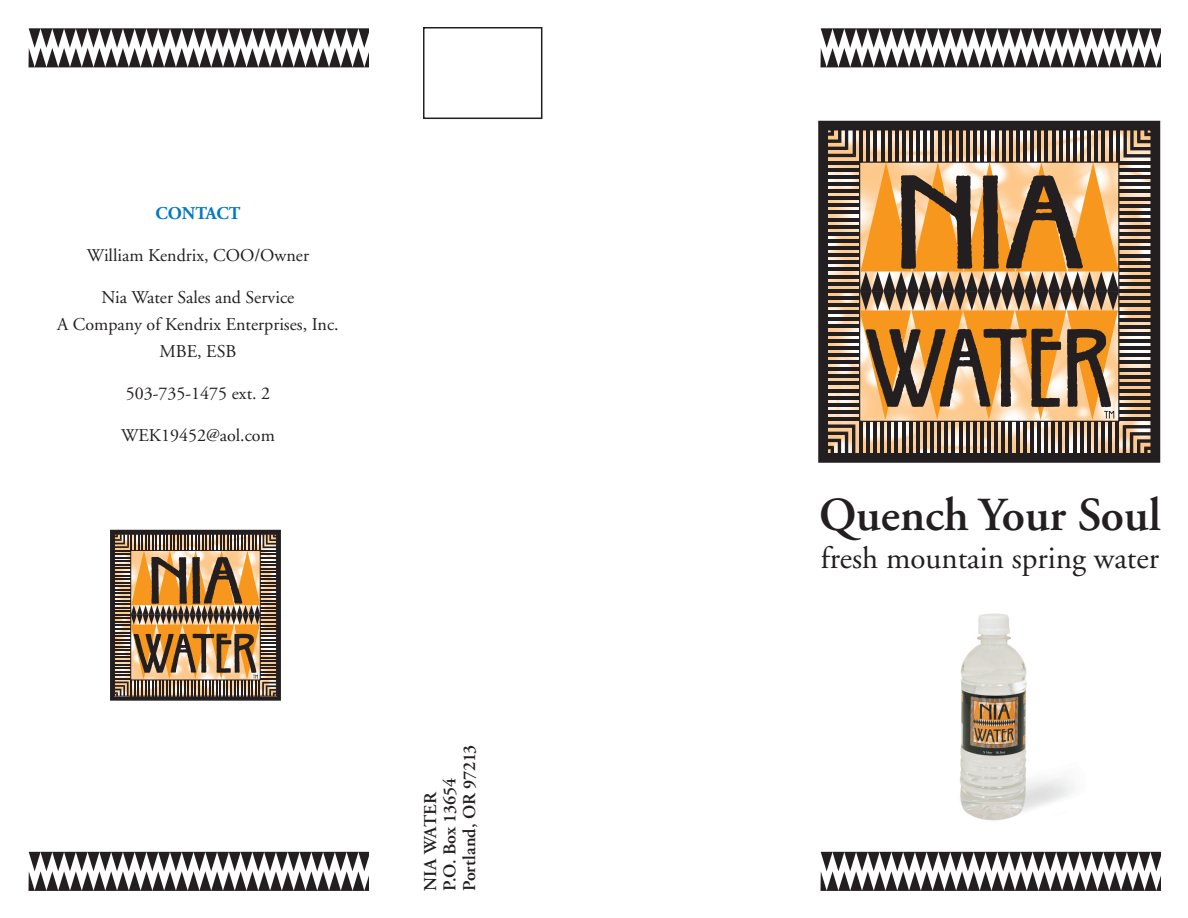
<style>
.page{position:relative;width:1188px;height:918px;background:#fff}
.page>*{position:absolute;margin:0;border:0;box-sizing:border-box;transform-origin:0 0}
.t1{font:600 47.25px "Adobe Garamond";color:#231f20}
.t2{font:31.05px "Adobe Garamond";color:#231f20}
.t3{font:18px/27px "Adobe Garamond";color:#231f20;text-align:center}
.t4{font:600 18px/19.5px "Adobe Garamond";letter-spacing:-.005em;color:#231f20}
.t5{font:700 18px "Adobe Garamond";letter-spacing:-.005em;color:#0079c2}
</style>
<div class="page">
<img style="left:959px;top:613px;width:114px;height:208px">
<div style="left:423px;top:27px;width:119px;height:92px;border:2px solid #231f20"></div>
<div style="left:818px;top:121px;width:342px;height:342px;border:18px solid #231f20"></div>
<svg style="left:827px;top:130px;width:324px;height:324px;background:#a28059"></svg>
<div style="left:110px;top:530px;width:171px;height:171px;border:9px solid #231f20"></div>
<svg style="left:115px;top:534px;width:161px;height:162px;background:#a18059"></svg>
<svg style="left:28px;top:28px;width:341px;height:39px"></svg>
<svg style="left:820px;top:28px;width:341px;height:39px"></svg>
<svg style="left:28px;top:852px;width:341px;height:39px"></svg>
<svg style="left:820px;top:852px;width:341px;height:39px"></svg>
<p class="t5" style="left:156px;top:204px;width:86px">CONTACT</p>
<p class="t3" style="left:87px;top:243px;width:224px">William Kendrix, COO/Owner</p>
<p class="t3" style="left:57px;top:285px;width:283px">Nia Water Sales and Service<br>A Company of Kendrix Enterprises, Inc.<br>MBE, ESB</p>
<p class="t3" style="left:126px;top:381px;width:146px">503-735-1475 ext. 2</p>
<p class="t3" style="left:121px;top:423px;width:155px">WEK19452@aol.com</p>
<p class="t4" style="left:421px;top:891px;width:148px;rotate:-90deg">NIA WATER<br>P.O. Box 13654<br>Portland, OR 97213</p>
<h1 class="t1" style="left:819px;top:490px;width:343px">Quench Your Soul</h1>
<h2 class="t2" style="left:821px;top:541px;width:340px">fresh mountain spring water</h2>
</div>
